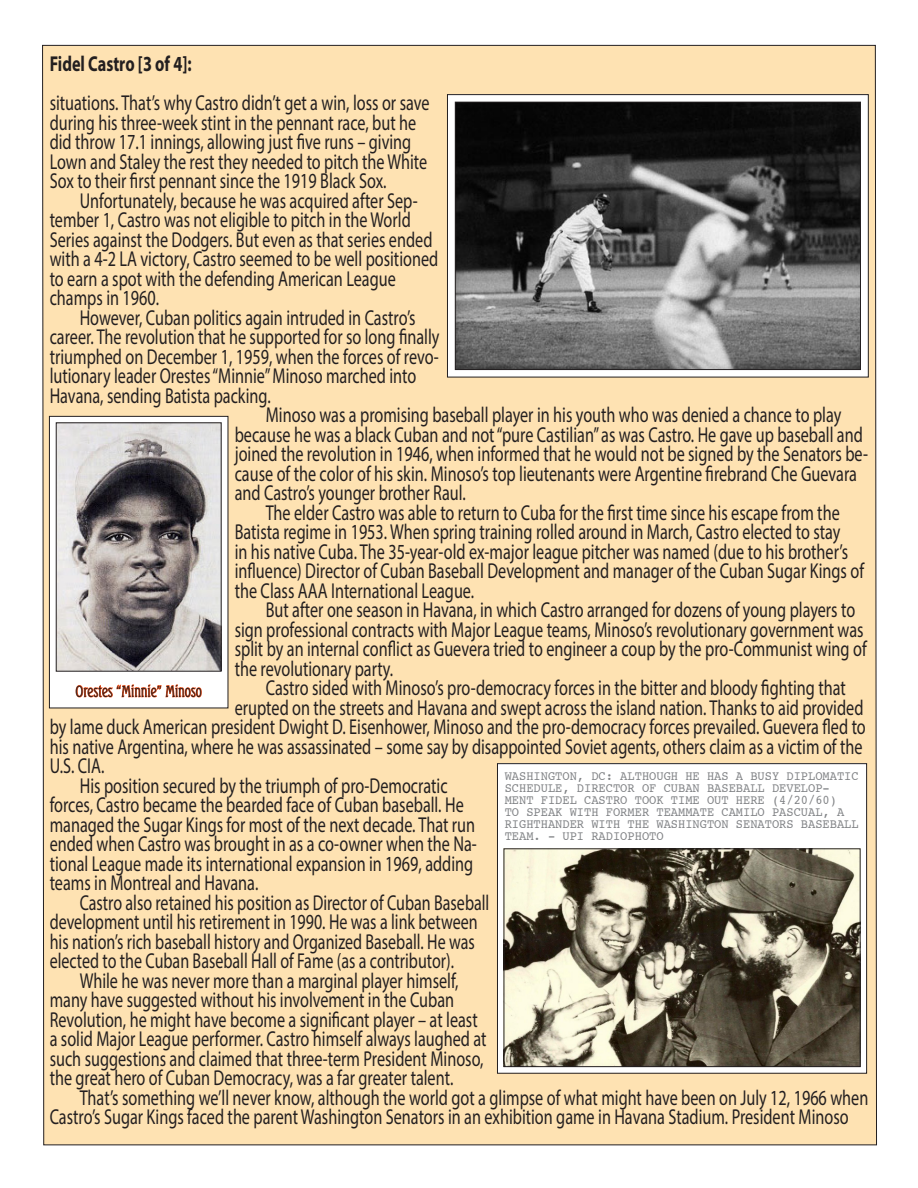
<style>
.page{position:relative;width:918px;height:1188px;background:#fff}
.page>*{position:absolute;margin:0;border:0;box-sizing:border-box;transform-origin:0 0}
.t1{font:21.6px/19.5px "Myriad Pro";color:#231f20;scale:.75 1}
.t2{font:21.6px/19.5px "Myriad Pro";color:#231f20;scale:.74 1}
.t3{font:700 21.6px "Myriad Pro";color:#231f20;scale:.75 1}
.t4{font:300 15.45px "Seagull BT";letter-spacing:.01em;color:#231f20;scale:.77 1}
.t5{font:13.2px/12px "Courier 10 Pitch BT";color:#808285;scale:.91 1}
</style>
<div class="page">
<div style="left:42px;top:45px;width:835px;height:1101px;background:#fee2b2"></div>
<div style="left:447px;top:95px;width:421px;height:282px;background:#fff"></div>
<div style="left:447px;top:94px;width:422px;height:283px;border:1px solid #231f20"></div>
<img style="left:457px;top:104px;width:402px;height:264px">
<div style="left:455px;top:102px;width:406px;height:268px;border:1px solid #231f20"></div>
<div style="left:49px;top:416px;width:179px;height:292px;background:#fff"></div>
<div style="left:49px;top:416px;width:179px;height:292px;border:1px solid #231f20"></div>
<img style="left:58px;top:425px;width:161px;height:244px">
<div style="left:56px;top:423px;width:165px;height:248px;border:1px solid #231f20"></div>
<svg style="left:75px;top:684px;width:127px;height:14px"></svg>
<div style="left:497px;top:764px;width:370px;height:309px;background:#fff"></div>
<div style="left:497px;top:763px;width:370px;height:310px;border:1px solid #231f20"></div>
<img style="left:506px;top:851px;width:352px;height:214px">
<div style="left:504px;top:849px;width:356px;height:218px;border:1px solid #231f20"></div>
<p class="t3" style="left:50px;top:50px;width:191px">Fidel Castro [3 of 4]:</p>
<p class="t1" style="left:50px;top:93px;width:508px">situations. That’s why Castro didn’t get a win, loss or save during his three-week stint in the pennant race, but he did throw 17.1 innings, allowing just five runs – giving Lown and Staley the rest they needed to pitch the White Sox to their first pennant since the 1919 Black Sox.</p>
<p class="t1" style="left:50px;top:190px;width:520px;text-indent:30px">Unfortunately, because he was acquired after Sep&shy;tember 1, Castro was not eligible to pitch in the World Series against the Dodgers. But even as that series ended with a 4-2 LA victory, Castro seemed to be well positioned to earn a spot with the defending American League champs in 1960.</p>
<p class="t1" style="left:50px;top:307px;width:521px;text-indent:30px">However, Cuban politics again intruded in Castro’s career. The revolution that he supported for so long finally triumphed on December 1, 1959, when the forces of revo&shy;lutionary leader Orestes “Minnie” Minoso marched into Havana, sending Batista packing.</p>
<p class="t1" style="left:235px;top:405px;width:846px;text-indent:31px">Minoso was a promising baseball player in his youth who was denied a chance to play because he was a black Cuban and not “pure Castilian” as was Castro. He gave up baseball and joined the revolution in 1946, when informed that he would not be signed by the Senators be&shy;cause of the color of his skin. Minoso’s top lieutenants were Argentine firebrand Che Guevara and Castro’s younger brother Raul.</p>
<p class="t1" style="left:235px;top:502px;width:841px;text-indent:31px">The elder Castro was able to return to Cuba for the first time since his escape from the Batista regime in 1953. When spring training rolled around in March, Castro elected to stay<br>in his native Cuba. The 35-year-old ex-major league pitcher was named (due to his brother’s influence) Director of Cuban Baseball Development and manager of the Cuban Sugar Kings of the Class AAA International League.</p>
<p class="t1" style="left:235px;top:600px;width:844px;text-indent:31px">But after one season in Havana, in which Castro arranged for dozens of young players to sign professional contracts with Major League teams, Minoso’s revolutionary government was split by an internal conflict as Guevera tried to engineer a coup by the pro-Communist wing of the revolutionary party.</p>
<p class="t1" style="left:266px;top:678px;width:775px">Castro sided with Minoso’s pro-democracy forces in the bitter and bloody fighting that</p>
<p class="t1" style="left:235px;top:697px;width:840px">erupted on the streets and Havana and swept across the island nation. Thanks to aid provided</p>
<p class="t1" style="left:50px;top:717px;width:1090px">by lame duck American president Dwight D. Eisenhower, Minoso and the pro-democracy forces prevailed. Guevera fled to</p>
<p class="t1" style="left:50px;top:736px;width:1085px">his native Argentina, where he was assassinated – some say by disappointed Soviet agents, others claim as a victim of the</p>
<p class="t1" style="left:50px;top:756px;width:74px">U.S. CIA.</p>
<p class="t1" style="left:50px;top:775px;width:571px;text-indent:30px">His position secured by the triumph of pro-Democratic forces, Castro became the bearded face of Cuban baseball. He managed the Sugar Kings for most of the next decade. That run ended when Castro was brought in as a co-owner when the Na&shy;tional League made its international expansion in 1969, adding teams in Montreal and Havana.</p>
<p class="t2" style="left:50px;top:892px;width:596px;text-indent:30px">Castro also retained his position as Director of Cuban Baseball development until his retirement in 1990. He was a link between his nation’s rich baseball history and Organized Baseball. He was elected to the Cuban Baseball Hall of Fame (as a contributor).</p>
<p class="t1" style="left:50px;top:970px;width:584px;text-indent:30px">While he was never more than a marginal player himself, many have suggested without his involvement in the Cuban Revolution, he might have become a significant player – at least a solid Major League performer. Castro himself always laughed at such suggestions and claimed that three-term President Minoso, the great hero of Cuban Democracy, was a far greater talent.</p>
<p class="t1" style="left:50px;top:1087px;width:1093px;text-indent:30px">That’s something we’ll never know, although the world got a glimpse of what might have been on July 12, 1966 when<br>Castro’s Sugar Kings faced the parent Washington Senators in an exhibition game in Havana Stadium. President Minoso</p>
<p class="t4" style="left:76px;top:681px;width:165px">Orestes “Minnie” Minoso</p>
<p class="t5" style="left:505px;top:770px;width:390px">WASHINGTON, DC: ALTHOUGH HE HAS A BUSY DIPLOMATIC SCHEDULE, DIRECTOR OF CUBAN BASEBALL DEVELOP-MENT FIDEL CASTRO TOOK TIME OUT HERE (4/20/60)<br>TO SPEAK WITH FORMER TEAMMATE CAMILO PASCUAL, A RIGHTHANDER WITH THE WASHINGTON SENATORS BASEBALL TEAM. - UPI RADIOPHOTO</p>
</div>
